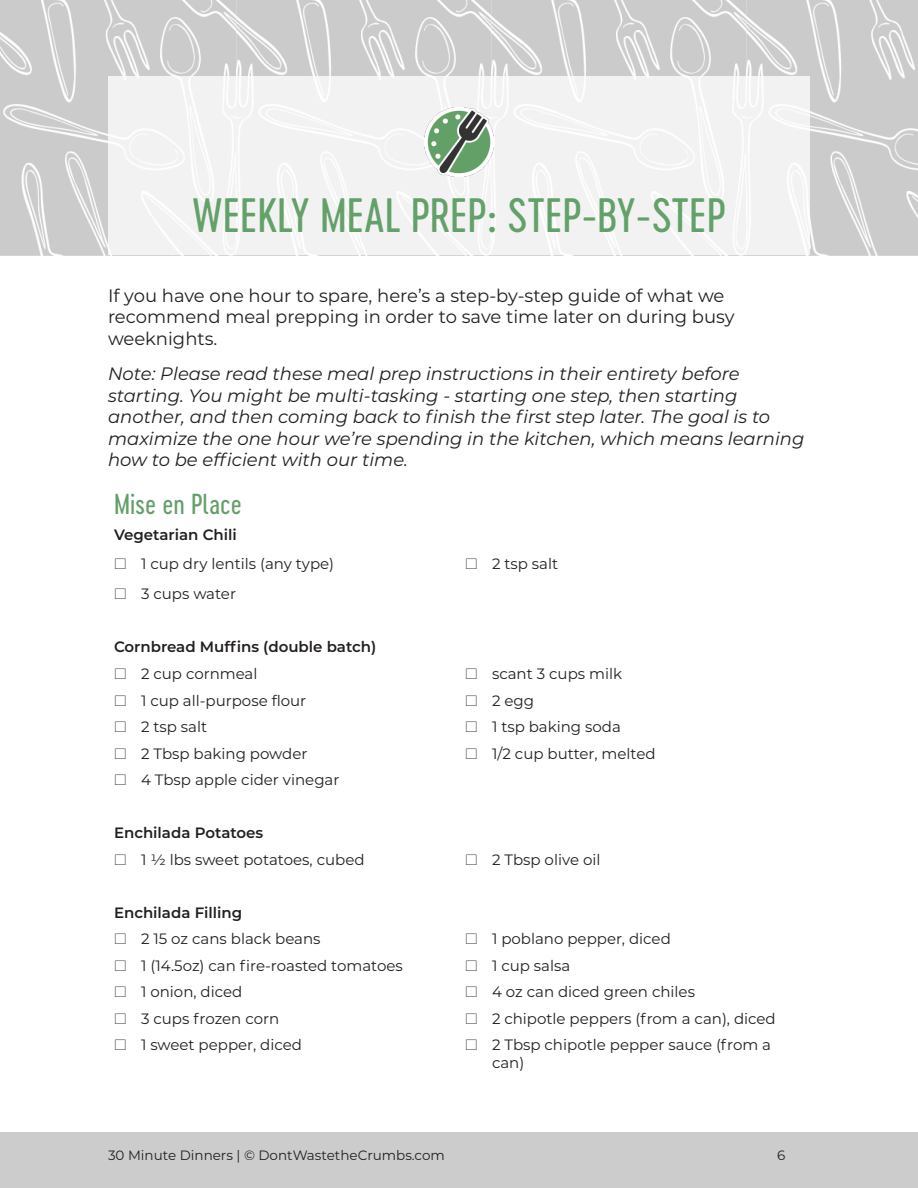
<style>
.page{position:relative;width:918px;height:1188px;background:#fff}
.page>*{position:absolute;margin:0;border:0;box-sizing:border-box;transform-origin:0 0}
.Heading_1{font:45px "Cervo Neue Regular Neue";color:#64a069}
.Chart_Heading_1{font:27px "Cervo Neue Regular Neue";color:#64a069}
.Body_Copy{font:italic 18px/21.6px "Montserrat";color:#231f20}
.Body_Copy-2{font:18px/21.6px "Montserrat";color:#231f20}
.t1{font:15px/18px "Montserrat";color:#231f20}
.Chart_Fill_List{font:600 15px "Montserrat";color:#231f20}
.t2{font:13.5px "Montserrat";color:#231f20}
</style>
<div class="page">
<div style="left:0;top:1133px;width:918px;height:55px;background:#ccc"></div>
<img style="left:0;top:0;width:918px;height:255px">
<div style="left:108px;top:77px;width:702px;height:178px;background:#f2f2f2"></div>
<img style="left:425px;top:108px;width:68px;height:68px">
<p class="Heading_1" style="left:192px;top:185px;width:535px">WEEKLY MEAL PREP: STEP-BY-STEP</p>
<p class="Body_Copy-2" style="left:108px;top:284px;width:628px">If you have one hour to spare, here’s a step-by-step guide of what we recommend meal prepping in order to save time later on during busy weeknights.</p>
<p class="Body_Copy" style="left:108px;top:362px;width:698px">Note: Please read these meal prep instructions in their entirety before starting. You might be multi-tasking - starting one step, then starting another, and then coming back to finish the first step later. The goal is to maximize the one hour we’re spending in the kitchen, which means learning how to be efficient with our time.</p>
<p class="Chart_Heading_1" style="left:114px;top:486px;width:130px">Mise en Place</p>
<p class="Chart_Fill_List" style="left:114px;top:524px;width:124px">Vegetarian Chili</p>
<p class="t1" style="left:141px;top:555px;width:195px">1 cup dry lentils (any type)</p>
<p class="t1" style="left:492px;top:555px;width:68px">2 tsp salt</p>
<p class="t1" style="left:141px;top:585px;width:97px">3 cups water</p>
<p class="Chart_Fill_List" style="left:114px;top:637px;width:264px">Cornbread Muffins (double batch)</p>
<p class="t1" style="left:141px;top:664px;width:118px">2 cup cornmeal</p>
<p class="t1" style="left:492px;top:664px;width:132px">scant 3 cups milk</p>
<p class="t1" style="left:141px;top:691px;width:167px">1 cup all-purpose flour</p>
<p class="t1" style="left:492px;top:691px;width:44px">2 egg</p>
<p class="t1" style="left:141px;top:717px;width:68px">2 tsp salt</p>
<p class="t1" style="left:492px;top:717px;width:130px">1 tsp baking soda</p>
<p class="t1" style="left:141px;top:744px;width:168px">2 Tbsp baking powder</p>
<p class="t1" style="left:492px;top:744px;width:165px">1/2 cup butter, melted</p>
<p class="t1" style="left:141px;top:770px;width:200px">4 Tbsp apple cider vinegar</p>
<p class="Chart_Fill_List" style="left:114px;top:822px;width:151px">Enchilada Potatoes</p>
<p class="t1" style="left:141px;top:850px;width:225px">1 ½ lbs sweet potatoes, cubed</p>
<p class="t1" style="left:492px;top:850px;width:110px">2 Tbsp olive oil</p>
<p class="Chart_Fill_List" style="left:114px;top:902px;width:130px">Enchilada Filling</p>
<p class="t1" style="left:141px;top:929px;width:181px">2 15 oz cans black beans</p>
<p class="t1" style="left:492px;top:929px;width:180px">1 poblano pepper, diced</p>
<p class="t1" style="left:141px;top:956px;width:263px">1 (14.5oz) can fire-roasted tomatoes</p>
<p class="t1" style="left:492px;top:956px;width:80px">1 cup salsa</p>
<p class="t1" style="left:141px;top:982px;width:103px">1 onion, diced</p>
<p class="t1" style="left:492px;top:982px;width:205px">4 oz can diced green chiles</p>
<p class="t1" style="left:141px;top:1009px;width:140px">3 cups frozen corn</p>
<p class="t1" style="left:492px;top:1009px;width:285px">2 chipotle peppers (from a can), diced</p>
<p class="t1" style="left:141px;top:1035px;width:162px">1 sweet pepper, diced</p>
<p class="t1" style="left:492px;top:1035px;width:281px">2 Tbsp chipotle pepper sauce (from a can)</p>
<p class="t2" style="left:108px;top:1146px;width:338px">30 Minute Dinners | © DontWastetheCrumbs.com</p>
<p class="t2" style="left:777px;top:1146px;width:10px">6</p>
</div>
